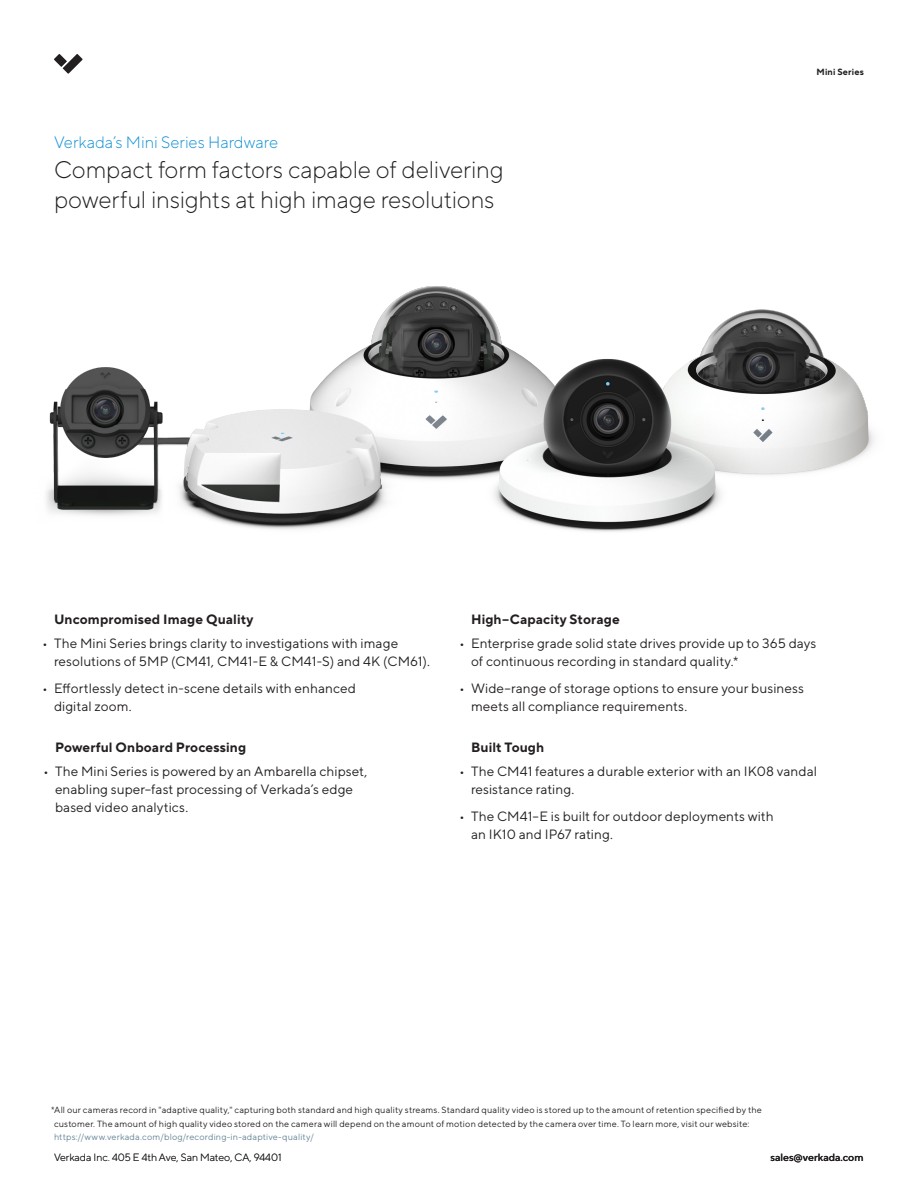
<style>
.page{position:relative;width:918px;height:1188px;background:#fff}
.page>*{position:absolute;margin:0;border:0;box-sizing:border-box;transform-origin:0 0}
.Second_Title{font:300 24px/30px "TT Norms Pro";letter-spacing:-.01em;color:#231f20}
.Second_Title-2{font:300 16.5px "TT Norms Pro";color:#1190d7}
.t1{font:13.5px/18px "TT Norms Pro";letter-spacing:.005em;color:#231f20}
.PageTwo_Title{font:700 13.5px "TT Norms Pro";letter-spacing:.01em;color:#231f20}
.t2{font:300 10.5px "TT Norms Pro";color:#231f20}
.t3{font:500 10.5px "TT Norms Pro";color:#231f20}
.t4{font:9px/13.5px "TT Norms Pro";letter-spacing:.02em;color:#231f20}
.t5{font:700 9px "TT Norms Pro";letter-spacing:.025em;color:#231f20}
.s1{color:#668596}
</style>
<div class="page">
<img style="left:46px;top:286px;width:828px;height:246px">
<svg style="left:54px;top:54px;width:29px;height:20px"></svg>
<p class="Second_Title-2" style="left:54px;top:130px;width:226px">Verkada’s Mini Series Hardware</p>
<p class="Second_Title" style="left:54px;top:152px;width:451px">Compact form factors capable of delivering powerful insights at high image resolutions</p>
<p class="t5" style="left:816px;top:65px;width:49px">Mini Series</p>
<p class="PageTwo_Title" style="left:54px;top:609px;width:201px">Uncompromised Image Quality</p>
<p class="t1" style="left:54px;top:633px;width:377px;text-indent:-12px">• The Mini Series brings clarity to investigations with image resolutions of 5MP (CM41, CM41-E &amp; CM41-S) and 4K (CM61).</p>
<p class="t1" style="left:54px;top:678px;width:303px;text-indent:-12px">• Effortlessly detect in-scene details with enhanced digital zoom.</p>
<p class="PageTwo_Title" style="left:55px;top:738px;width:193px">Powerful Onboard Processing</p>
<p class="t1" style="left:55px;top:762px;width:314px;text-indent:-12px">• The Mini Series is powered by an Ambarella chipset, enabling super–fast processing of Verkada’s edge based video analytics.</p>
<p class="PageTwo_Title" style="left:471px;top:609px;width:150px">High–Capacity Storage</p>
<p class="t1" style="left:471px;top:633px;width:347px;text-indent:-12px">• Enterprise grade solid state drives provide up to 365 days of continuous recording in standard quality.*</p>
<p class="t1" style="left:471px;top:678px;width:334px;text-indent:-12px">• Wide–range of storage options to ensure your business meets all compliance requirements.</p>
<p class="PageTwo_Title" style="left:471px;top:738px;width:75px">Built Tough</p>
<p class="t1" style="left:471px;top:762px;width:348px;text-indent:-12px">• The CM41 features a durable exterior with an IK08 vandal resistance rating.</p>
<p class="t1" style="left:471px;top:807px;width:304px;text-indent:-12px">• The CM41–E is built for outdoor deployments with an IK10 and IP67 rating.</p>
<p class="t4" style="left:54px;top:1102px;width:709px;text-indent:-3px">*All our cameras record in "adaptive quality," capturing both standard and high quality streams. Standard quality video is stored up to the amount of retention specified by the customer. The amount of high quality video stored on the camera will depend on the amount of motion detected by the camera over time. To learn more, visit our website: <span class="s1">https://www.verkada.com/blog/recording-in-adaptive-quality/</span></p>
<p class="t2" style="left:54px;top:1150px;width:229px">Verkada Inc. 405 E 4th Ave, San Mateo, CA, 94401</p>
<p class="t3" style="left:770px;top:1150px;width:95px">sales@verkada.com</p>
</div>
